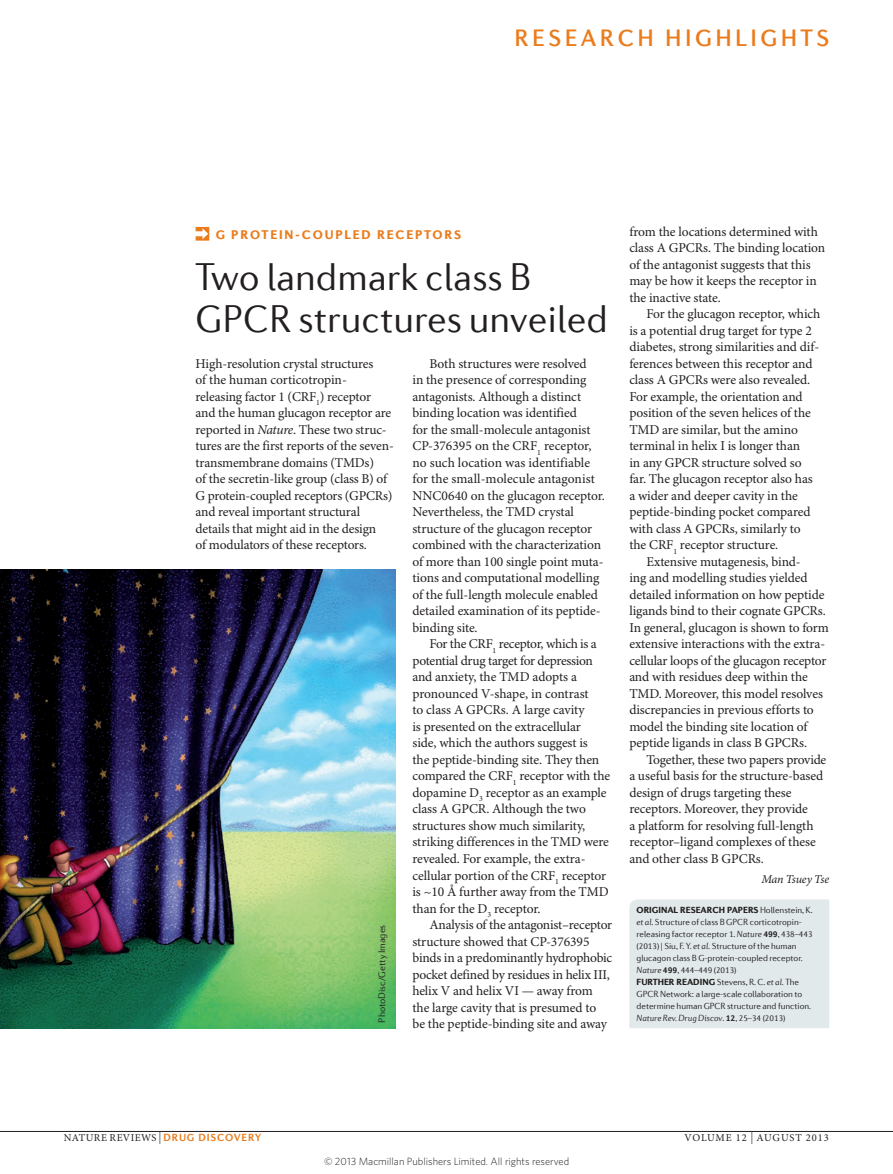
<style>
.page{position:relative;width:893px;height:1174px;background:#fff}
.page>*{position:absolute;margin:0;border:0;box-sizing:border-box;transform-origin:0 0}
.t1{font:300 39px/42px "Diverda Sans Com";color:#231f20}
.sectionheader{font:500 24px "Diverda Sans Com";letter-spacing:.14em;color:#ea7c1d}
.bodyindent{font:13.5px/16.5px "Minion Pro";letter-spacing:-.005em;color:#231f20}
.bodyfirst{font:13.5px/16.5px "Minion Pro";letter-spacing:-.01em;color:#231f20}
.ministrap{font:900 12.75px "Diverda Sans Com";letter-spacing:.14em;color:#ea7c1d}
.author{font:italic 12px "Minion Pro";letter-spacing:-.02em;color:#231f20}
.t2{font:300 10.5px "Whitney";color:#231f20}
.t3{font:10.5px "Minion Pro";letter-spacing:.04em;color:#231f20}
.t4{font:10.5px "Minion Pro";letter-spacing:.085em;color:#231f20}
.creditstyle{font:300 9.75px "Diverda Sans Com";letter-spacing:-.005em;color:#231f20}
.webbody{font:300 9px/12px "Diverda Sans Com";letter-spacing:-.005em;color:#231f20}
.webbody-2{font:italic 300 9px "Diverda Sans Com";letter-spacing:-.005em;color:#231f20}
.s1{font-style:italic}
.s2{font-weight:900}
.s3{font-weight:700}
.s4{font-style:normal}
.s5{font-weight:700;font-style:normal}
.s6{font-size:12px}
.s7{font-family:"Diverda Sans Com";font-weight:700;color:#ea7c1d}
</style>
<div class="page">
<img style="left:0;top:570px;width:395px;height:458px">
<hr style="left:0;top:1131px;width:893px;height:1px;background:#231f20">
<svg style="left:196px;top:227px;width:13px;height:14px"></svg>
<div style="left:629px;top:899px;width:200px;height:129px;background:#e1e9ea"></div>
<p class="sectionheader" style="left:514px;top:24px;width:316px">RESEARCH HIGHLIGHTS</p>
<p class="ministrap" style="left:216px;top:227px;width:247px">G PROTEIN-COUPLED RECEPTORS</p>
<p class="t1" style="left:196px;top:255px;width:414px">Two landmark class B<br>GPCR structures unveiled</p>
<p class="bodyfirst" style="left:196px;top:356px;width:200px">High-resolution crystal structures<br>of the human corticotropin&shy;releasing factor 1 (CRF<sub>1</sub>) receptor and the human glucagon receptor are reported in <span class="s1">Nature</span>. These two struc&shy;tures are the first reports of the seven&shy;transmembrane domains (TMDs)<br>of the secretin-like group (class B) of G protein-coupled receptors (GPCRs) and reveal important structural details that might aid in the design<br>of modulators of these receptors.</p>
<p class="bodyindent" style="left:412px;top:356px;width:194px;text-indent:17px">Both structures were resolved<br>in the presence of corresponding antagonists. Although a distinct binding location was identified<br>for the small-molecule antagonist CP-376395 on the CRF<sub>1</sub> receptor, no such location was identifiable for the small-molecule antagonist NNC0640 on the glucagon receptor.<br>Nevertheless, the TMD crystal structure of the glucagon receptor combined with the characterization of more than 100 single point muta&shy;tions and computational modelling of the full-length molecule enabled detailed examination of its peptide&shy;binding site.</p>
<p class="bodyindent" style="left:412px;top:636px;width:199px;text-indent:17px">For the CRF<sub>1</sub> receptor, which is a potential drug target for depression and anxiety, the TMD adopts a pronounced V-shape, in contrast<br>to class A GPCRs. A large cavity<br>is presented on the extracellular<br>side, which the authors suggest is<br>the peptide-binding site. They then compared the CRF<sub>1</sub> receptor with the dopamine D<sub>3</sub> receptor as an example class A GPCR. Although the two structures show much similarity, striking differences in the TMD were revealed. For example, the extra&shy;cellular portion of the CRF<sub>1</sub> receptor is ~10 Å further away from the TMD than for the D<sub>3</sub> receptor.</p>
<p class="bodyindent" style="left:412px;top:917px;width:201px;text-indent:17px">Analysis of the antagonist–receptor structure showed that CP-376395 binds in a predominantly hydrophobic pocket defined by residues in helix III, helix V and helix VI — away from the large cavity that is presumed to be the peptide-binding site and away</p>
<p class="creditstyle" style="left:376px;top:1022px;width:99px;rotate:-90deg">PhotoDisc/Getty Images</p>
<p class="bodyindent" style="left:629px;top:224px;width:197px">from the locations determined with class A GPCRs. The binding location of the antagonist suggests that this may be how it keeps the receptor in the inactive state.</p>
<p class="bodyindent" style="left:629px;top:306px;width:193px;text-indent:17px">For the glucagon receptor, which is a potential drug target for type 2 diabetes, strong similarities and dif&shy;ferences between this receptor and class A GPCRs were also revealed.<br>For example, the orientation and position of the seven helices of the TMD are similar, but the amino terminal in helix I is longer than<br>in any GPCR structure solved so far. The glucagon receptor also has a wider and deeper cavity in the peptide-binding pocket compared with class A GPCRs, similarly to the CRF<sub>1</sub> receptor structure.</p>
<p class="bodyindent" style="left:629px;top:554px;width:201px;text-indent:17px">Extensive mutagenesis, bind-<br>ing and modelling studies yielded detailed information on how peptide ligands bind to their cognate GPCRs.<br>In general, glucagon is shown to form extensive interactions with the extra&shy;cellular loops of the glucagon receptor and with residues deep within the TMD. Moreover, this model resolves discrepancies in previous efforts to model the binding site location of peptide ligands in class B GPCRs.</p>
<p class="bodyindent" style="left:629px;top:752px;width:199px;text-indent:17px">Together, these two papers provide a useful basis for the structure-based design of drugs targeting these receptors. Moreover, they provide<br>a platform for resolving full-length receptor–ligand complexes of these and other class B GPCRs.</p>
<p class="author" style="left:761px;top:872px;width:69px">Man Tsuey Tse</p>
<p class="webbody" style="left:637px;top:903px;width:178px"><span class="s2">ORIGINAL RESEARCH PAPERS</span> Hollenstein, K. <span class="s1">et al</span>. Structure of class B GPCR corticotropin&shy;releasing factor receptor 1. <span class="s1">Nature</span> <span class="s3">499</span>, 438–443 (2013) | Siu, F. Y. <span class="s1">et al</span>. Structure of the human glucagon class B G-protein-coupled receptor.<br><span class="s1">Nature</span> <span class="s3">499</span>, 444–449 (2013)</p>
<p class="webbody" style="left:637px;top:975px;width:176px"><span class="s2">FURTHER READING</span> Stevens, R. C. <span class="s1">et al</span>. The<br>GPCR Network: a large-scale collaboration to determine human GPCR structure and function.</p>
<p class="webbody-2" style="left:637px;top:1012px;width:150px">Nature Rev. Drug Discov<span class="s4">.</span> <span class="s5">12</span><span class="s4">, 25–34 (2013)</span></p>
<p class="t3" style="left:64px;top:1131px;width:199px">NATURE REVIEWS <span class="s6">|</span> <span class="s7">DRUG DISCOVERY</span></p>
<p class="t4" style="left:684px;top:1131px;width:146px">VOLUME 12 <span class="s6">|</span> AUGUST 2013</p>
<p class="t2" style="left:324px;top:1154px;width:247px">© 2013 Macmillan Publishers Limited. All rights reserved</p>
</div>
